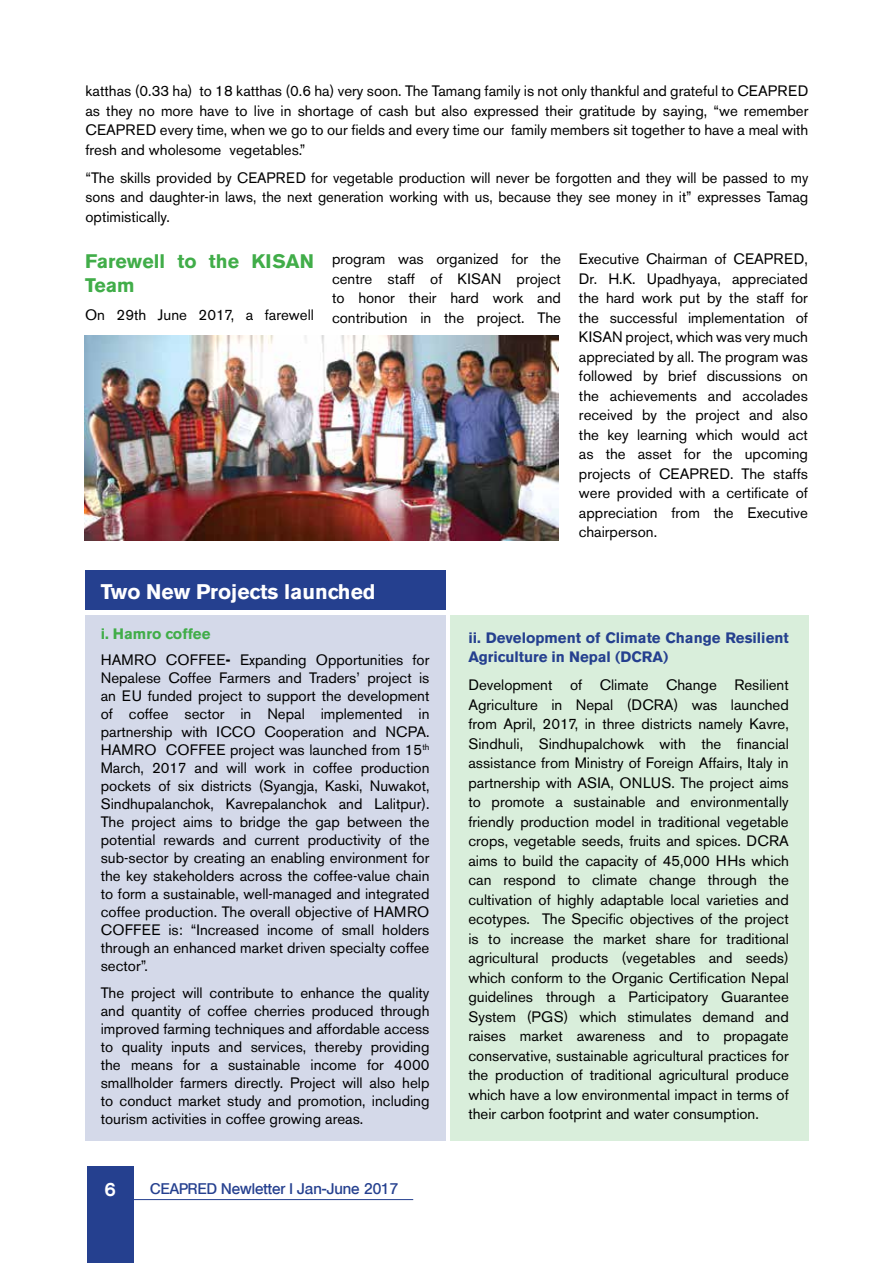
<style>
.page{position:relative;width:893px;height:1263px;background:#fff}
.page>*{position:absolute;margin:0;border:0;box-sizing:border-box;transform-origin:0 0}
.t1{font:700 21px "Akzidenz Grotesk BE";color:#fff}
.t2{font:700 19.5px/24px "Akzidenz Grotesk BE";color:#41ad49}
.t3{font:700 18px "Olympia";color:#fff}
.t4{font:15px/19.5px "Akzidenz Grotesk BE";color:#000;text-align:justify}
.t5{font:700 15px/19.5px "Akzidenz Grotesk BE";color:#25408f}
.t6{font:600 15px "Olympia";color:#25408f}
.s1{font-weight:700;color:#41ad49}
.s2{font-weight:700}
</style>
<div class="page">
<div style="left:87px;top:1167px;width:47px;height:96px;background:#25408f"></div>
<hr style="left:132px;top:1199px;width:281px;height:1px;background:#25408f">
<img style="left:85px;top:336px;width:473px;height:204px">
<div style="left:85px;top:615px;width:360px;height:526px;background:#d4d9e9"></div>
<div style="left:450px;top:615px;width:358px;height:526px;background:#d9eedb"></div>
<div style="left:85px;top:570px;width:360px;height:40px;background:#25408f"></div>
<p class="t4" style="left:85px;top:81px;width:724px">katthas (0.33 ha) to 18 katthas (0.6 ha) very soon. The Tamang family is not only thankful and grateful to CEAPRED as they no more have to live in shortage of cash but also expressed their gratitude by saying, “we remember CEAPRED every time, when we go to our fields and every time our family members sit together to have a meal with fresh and wholesome vegetables.”</p>
<p class="t4" style="left:85px;top:168px;width:724px">“The skills provided by CEAPRED for vegetable production will never be forgotten and they will be passed to my sons and daughter-in laws, the next generation working with us, because they see money in it” expresses Tamag optimistically.</p>
<h2 class="t2" style="left:85px;top:249px;width:230px">Farewell to the KISAN<br>Team</h2>
<p class="t4" style="left:85px;top:305px;width:230px">On 29th June 2017, a farewell</p>
<p class="t4" style="left:332px;top:249px;width:230px">program was organized for the centre staff of KISAN project to honor their hard work and contribution in the project. The</p>
<p class="t4" style="left:579px;top:249px;width:230px">Executive Chairman of CEAPRED, Dr. H.K. Upadhyaya, appreciated the hard work put by the staff for the successful implementation of KISAN project, which was very much appreciated by all. The program was followed by brief discussions on the achievements and accolades received by the project and also the key learning which would act as the asset for the upcoming projects of CEAPRED. The staffs were provided with a certificate of appreciation from the Executive chairperson.</p>
<h1 class="t1" style="left:101px;top:580px;width:276px">Two New Projects launched</h1>
<p class="t4" style="left:101px;top:620px;width:330px;line-height:26.5px"><span class="s1">i. Hamro coffee<br></span>HAMRO COFFEE<span class="s2">-</span> Expanding Opportunities for</p>
<p class="t4" style="left:101px;top:669px;width:330px;line-height:18px">Nepalese Coffee Farmers and Traders’ project is an EU funded project to support the development of coffee sector in Nepal implemented in partnership with ICCO Cooperation and NCPA.<br>HAMRO COFFEE project was launched from 15<sup>th </sup>March, 2017 and will work in coffee production pockets of six districts (Syangja, Kaski, Nuwakot, Sindhupalanchok, Kavrepalanchok and Lalitpur).<br>The project aims to bridge the gap between the potential rewards and current productivity of the sub-sector by creating an enabling environment for the key stakeholders across the coffee-value chain to form a sustainable, well-managed and integrated coffee production. The overall objective of HAMRO COFFEE is: “Increased income of small holders through an enhanced market driven specialty coffee sector”.</p>
<p class="t4" style="left:101px;top:983px;width:330px;line-height:18px">The project will contribute to enhance the quality and quantity of coffee cherries produced through improved farming techniques and affordable access to quality inputs and services, thereby providing the means for a sustainable income for 4000 smallholder farmers directly. Project will also help to conduct market study and promotion, including tourism activities in coffee growing areas.</p>
<p class="t3" style="left:105px;top:1179px;width:12px">6</p>
<p class="t6" style="left:150px;top:1180px;width:250px">CEAPRED Newletter I Jan-June 2017</p>
<p class="t5" style="left:468px;top:628px;width:322px">ii. Development of Climate Change Resilient<br>Agriculture in Nepal (DCRA)</p>
<p class="t4" style="left:468px;top:675px;width:322px">Development of Climate Change Resilient Agriculture in Nepal (DCRA) was launched from April, 2017, in three districts namely Kavre, Sindhuli, Sindhupalchowk with the financial assistance from Ministry of Foreign Affairs, Italy in partnership with ASIA, ONLUS. The project aims to promote a sustainable and environmentally friendly production model in traditional vegetable crops, vegetable seeds, fruits and spices. DCRA aims to build the capacity of 45,000 HHs which can respond to climate change through the cultivation of highly adaptable local varieties and ecotypes. The Specific objectives of the project is to increase the market share for traditional agricultural products (vegetables and seeds) which conform to the Organic Certification Nepal guidelines through a Participatory Guarantee System (PGS) which stimulates demand and raises market awareness and to propagate conservative, sustainable agricultural practices for the production of traditional agricultural produce which have a low environmental impact in terms of their carbon footprint and water consumption.</p>
</div>
